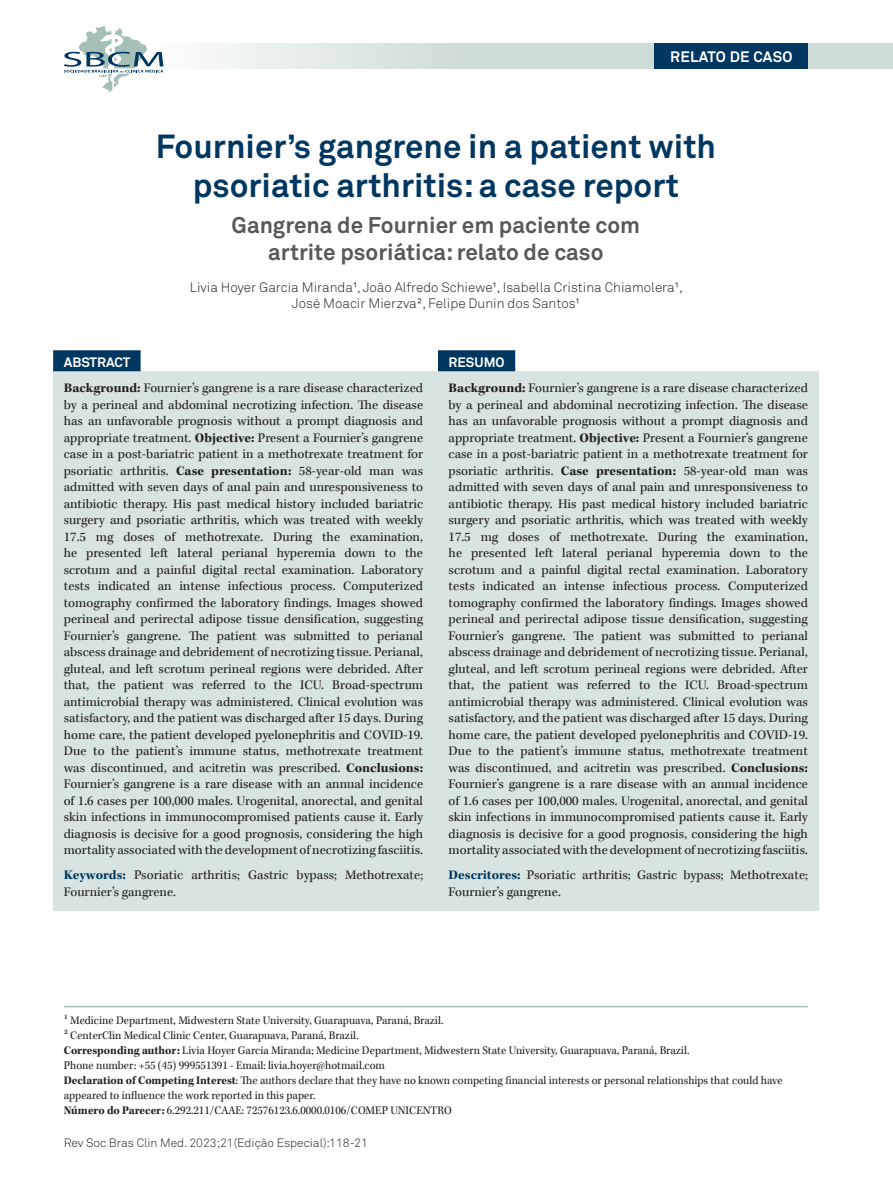
<style>
.page{position:relative;width:893px;height:1191px;background:#fff}
.page>*{position:absolute;margin:0;border:0;box-sizing:border-box;transform-origin:0 0}
.t1{font:700 33px/39.6px "Akkurat Pro";color:#003760;text-align:center}
.t2{font:700 22.5px/27px "Akkurat Pro";color:#57585a;text-align:center}
.t3{font:700 15px "Akkurat Pro";letter-spacing:.02em;color:#fff}
.t4{font:13.5px/16.5px "Kepler Std";color:#231f20;text-align:justify}
.t5{font:13.5px/16.5px "Akkurat Light Pro";color:#231f20;text-align:center}
.t6{font:700 13.5px "Akkurat Pro";color:#fff}
.t7{font:12px/15px "Kepler Std";color:#231f20;scale:.95 1}
.t8{font:12px "Akkurat Light Pro";color:#231f20}
.s1{font-weight:700}
.s2{font-weight:700;color:#003760}
</style>
<div class="page">
<svg style="left:163px;top:43px;width:730px;height:26px;fill:#d0ddd9"></svg>
<div style="left:655px;top:43px;width:153px;height:26px;background:#003760"></div>
<svg style="left:64px;top:26px;width:99px;height:67px"></svg>
<div style="left:53px;top:371px;width:766px;height:539px;background:#d7e4e1"></div>
<div style="left:53px;top:350px;width:88px;height:21px;background:#003760"></div>
<div style="left:438px;top:350px;width:77px;height:21px;background:#003760"></div>
<hr style="left:64px;top:1006px;width:744px;height:1px;background:#a6c0b9">
<p class="t3" style="left:670px;top:47px;width:124px">RELATO DE CASO</p>
<h1 class="t1" style="left:156px;top:127px;width:562px">Fournier’s gangrene in a patient with psoriatic arthritis: a case report</h1>
<h2 class="t2" style="left:232px;top:212px;width:410px">Gangrena de Fournier em paciente com artrite psoriática: relato de caso</h2>
<p class="t5" style="left:190px;top:279px;width:494px">Livia Hoyer Garcia Miranda¹, João Alfredo Schiewe¹, Isabella Cristina Chiamolera¹,<br>José Moacir Mierzva², Felipe Dunin dos Santos¹</p>
<p class="t6" style="left:64px;top:354px;width:68px">ABSTRACT</p>
<p class="t4" style="left:64px;top:380px;width:361px"><span class="s1">Background:</span> Fournier’s gangrene is a rare disease characterized by a perineal and abdominal necrotizing infection. The disease has an unfavorable prognosis without a prompt diagnosis and appropriate treatment. <span class="s1">Objective:</span> Present a Fournier’s gangrene case in a post-bariatric patient in a methotrexate treatment for psoriatic arthritis. <span class="s1">Case presentation:</span> 58-year-old man was admitted with seven days of anal pain and unresponsiveness to antibiotic therapy. His past medical history included bariatric surgery and psoriatic arthritis, which was treated with weekly 17.5 mg doses of methotrexate. During the examination, he presented left lateral perianal hyperemia down to the scrotum and a painful digital rectal examination. Laboratory tests indicated an intense infectious process. Computerized tomography confirmed the laboratory findings. Images showed perineal and perirectal adipose tissue densification, suggesting Fournier’s gangrene. The patient was submitted to perianal abscess drainage and debridement of necrotizing tissue. Perianal, gluteal, and left scrotum perineal regions were debrided. After that, the patient was referred to the ICU. Broad-spectrum antimicrobial therapy was administered. Clinical evolution was satisfactory, and the patient was discharged after 15 days. During home care, the patient developed pyelonephritis and COVID-19.<br>Due to the patient’s immune status, methotrexate treatment was discontinued, and acitretin was prescribed. <span class="s1">Conclusions:<br></span>Fournier’s gangrene is a rare disease with an annual incidence of 1.6 cases per 100,000 males. Urogenital, anorectal, and genital skin infections in immunocompromised patients cause it. Early diagnosis is decisive for a good prognosis, considering the high mortality associated with the development of necrotizing fasciitis.</p>
<p class="t4" style="left:64px;top:867px;width:361px"><span class="s2">Keywords:</span> Psoriatic arthritis; Gastric bypass; Methotrexate;<br>Fournier’s gangrene.</p>
<p class="t6" style="left:449px;top:354px;width:57px">RESUMO</p>
<p class="t4" style="left:449px;top:380px;width:361px"><span class="s1">Background:</span> Fournier’s gangrene is a rare disease characterized by a perineal and abdominal necrotizing infection. The disease has an unfavorable prognosis without a prompt diagnosis and appropriate treatment. <span class="s1">Objective:</span> Present a Fournier’s gangrene case in a post-bariatric patient in a methotrexate treatment for psoriatic arthritis. <span class="s1">Case presentation:</span> 58-year-old man was admitted with seven days of anal pain and unresponsiveness to antibiotic therapy. His past medical history included bariatric surgery and psoriatic arthritis, which was treated with weekly 17.5 mg doses of methotrexate. During the examination, he presented left lateral perianal hyperemia down to the scrotum and a painful digital rectal examination. Laboratory tests indicated an intense infectious process. Computerized tomography confirmed the laboratory findings. Images showed perineal and perirectal adipose tissue densification, suggesting Fournier’s gangrene. The patient was submitted to perianal abscess drainage and debridement of necrotizing tissue. Perianal, gluteal, and left scrotum perineal regions were debrided. After that, the patient was referred to the ICU. Broad-spectrum antimicrobial therapy was administered. Clinical evolution was satisfactory, and the patient was discharged after 15 days. During home care, the patient developed pyelonephritis and COVID-19.<br>Due to the patient’s immune status, methotrexate treatment was discontinued, and acitretin was prescribed. <span class="s1">Conclusions:<br></span>Fournier’s gangrene is a rare disease with an annual incidence of 1.6 cases per 100,000 males. Urogenital, anorectal, and genital skin infections in immunocompromised patients cause it. Early diagnosis is decisive for a good prognosis, considering the high mortality associated with the development of necrotizing fasciitis.</p>
<p class="t4" style="left:449px;top:867px;width:361px"><span class="s2">Descritores:</span> Psoriatic arthritis; Gastric bypass; Methotrexate;<br>Fournier’s gangrene.</p>
<p class="t7" style="left:64px;top:1013px;width:758px">¹ Medicine Department, Midwestern State University, Guarapuava, Paraná, Brazil.<br>² CenterClin Medical Clinic Center, Guarapuava, Paraná, Brazil.<br><span class="s1">Corresponding author:</span> Livia Hoyer Garcia Miranda; Medicine Department, Midwestern State University, Guarapuava, Paraná, Brazil.<br>Phone number: +55 (45) 999551391 - Email: livia.hoyer@hotmail.com<br><span class="s1">Declaration of Competing Interest</span>: The authors declare that they have no known competing financial interests or personal relationships that could have appeared to influence the work reported in this paper.<br><span class="s1">Número do Parecer:</span> 6.292.211/CAAE: 72576123.6.0000.0106/COMEP UNICENTRO</p>
<p class="t8" style="left:64px;top:1135px;width:306px">Rev Soc Bras Clin Med. 2023;21(Edição Especial):118-21</p>
</div>
